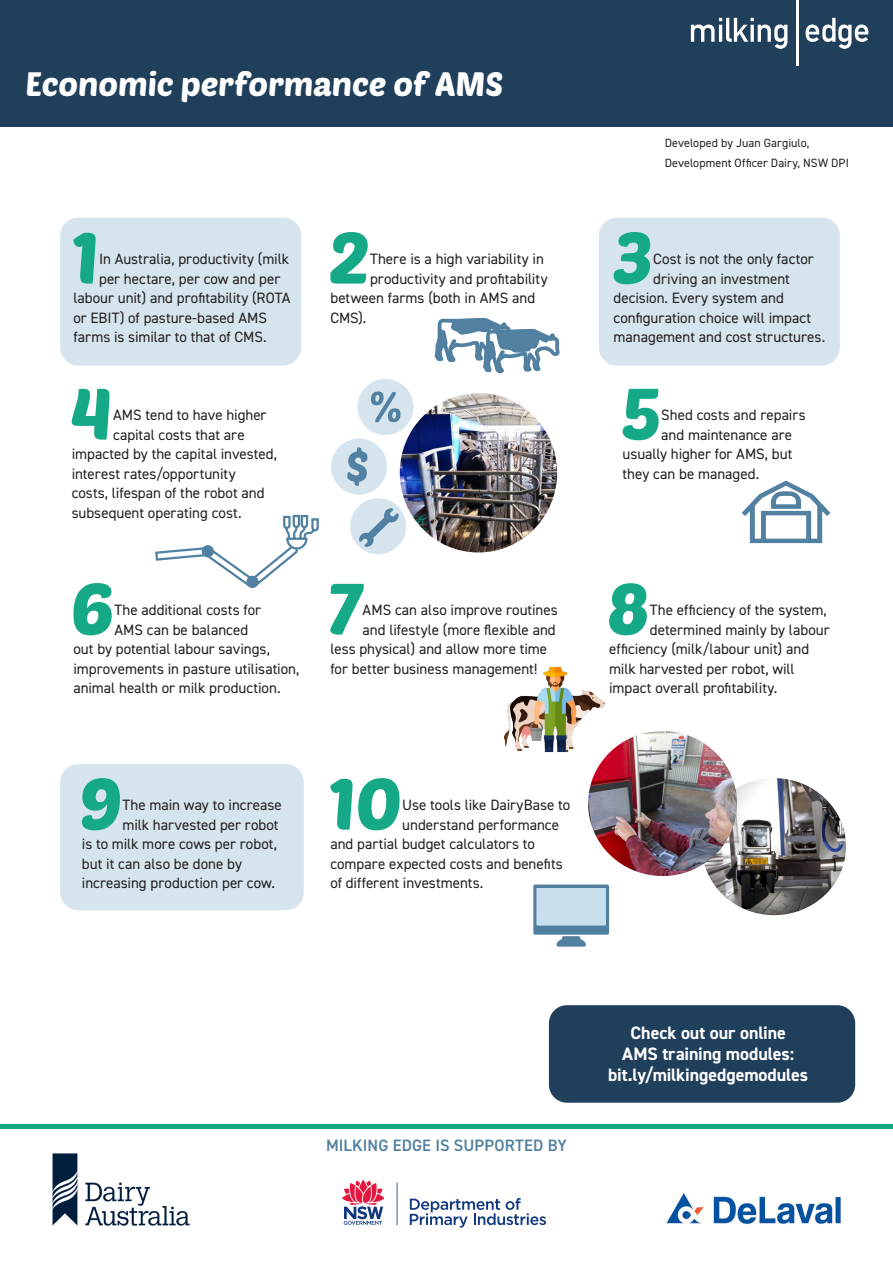
<style>
.page{position:relative;width:893px;height:1263px;background:#fff}
.page>*{position:absolute;margin:0;border:0;box-sizing:border-box;transform-origin:0 0}
.Body_sans_Cap{font:71.55px "Poetsen One";color:#15a988}
.H2_script{font:33px "Poetsen One";letter-spacing:-.005em;color:#fff}
.Body_sans_plain{font:700 18px/21px "DIN2014";letter-spacing:-.005em;color:#fff;text-align:center}
.t1{font:600 16.5px "DIN2014";letter-spacing:.01em;color:#5280a0}
.Body_sans_Cap-2{font:15px "DIN2014";color:#231f20}
.Body_sans_plain-2{font:12px/19.5px "DIN2014";letter-spacing:.005em;color:#231f20}
</style>
<div class="page">
<div style="left:60px;top:218px;width:241px;height:147px;background:#d5e4ed;border-radius:18px"></div>
<div style="left:60px;top:764px;width:244px;height:146px;background:#d5e4ed;border-radius:18px"></div>
<div style="left:0;top:0;width:893px;height:127px;background:#203f5b"></div>
<svg style="left:806px;top:18px;width:62px;height:31px"></svg>
<svg style="left:691px;top:18px;width:96px;height:31px"></svg>
<hr style="left:796px;top:0;width:2px;height:66px;background:#fff">
<div style="left:599px;top:218px;width:241px;height:147px;background:#d5e4ed;border-radius:18px"></div>
<svg style="left:410px;top:1198px;width:136px;height:29px"></svg>
<svg style="left:342px;top:1179px;width:43px;height:46px"></svg>
<hr style="left:397px;top:1182px;width:1px;height:43px;background:#113880">
<img style="left:52px;top:1153px;width:138px;height:73px">
<img style="left:666px;top:1193px;width:175px;height:32px">
<hr style="left:0;top:1125px;width:893px;height:4px;background:#15a988">
<div style="left:549px;top:1005px;width:306px;height:98px;background:#203f5b;border-radius:18px"></div>
<svg style="left:434px;top:317px;width:126px;height:56px"></svg>
<div style="left:357px;top:379px;width:57px;height:56px;background:#d5e4ed;border-radius:50%"></div>
<svg style="left:742px;top:481px;width:88px;height:62px"></svg>
<img style="left:400px;top:393px;width:157px;height:159px">
<svg style="left:371px;top:391px;width:29px;height:31px"></svg>
<div style="left:331px;top:438px;width:56px;height:57px;background:#d5e4ed;border-radius:50%"></div>
<img style="left:709px;top:778px;width:137px;height:137px">
<svg style="left:347px;top:447px;width:20px;height:39px"></svg>
<div style="left:350px;top:498px;width:56px;height:56px;background:#d5e4ed;border-radius:50%"></div>
<img style="left:588px;top:731px;width:149px;height:145px">
<svg style="left:155px;top:514px;width:164px;height:74px"></svg>
<svg style="left:359px;top:508px;width:41px;height:47px"></svg>
<svg style="left:533px;top:884px;width:76px;height:63px;background:#adc7d8"></svg>
<img style="left:505px;top:667px;width:101px;height:85px">
<svg style="left:587px;top:680px;width:14px;height:14px"></svg>
<p class="H2_script" style="left:26px;top:63px;width:479px">Economic performance of AMS</p>
<p class="Body_sans_Cap" style="left:72px;top:212px;width:29px">1</p>
<p class="Body_sans_Cap-2" style="left:99px;top:250px;width:191px">In Australia, productivity (milk</p>
<p class="Body_sans_Cap-2" style="left:99px;top:269px;width:183px">per hectare, per cow and per</p>
<p class="Body_sans_Cap-2" style="left:73px;top:289px;width:219px">labour unit) and profitability (ROTA</p>
<p class="Body_sans_Cap-2" style="left:73px;top:308px;width:195px">or EBIT) of pasture-based AMS</p>
<p class="Body_sans_Cap-2" style="left:73px;top:328px;width:195px">farms is similar to that of CMS.</p>
<p class="Body_sans_Cap" style="left:70px;top:368px;width:44px">4</p>
<p class="Body_sans_Cap-2" style="left:113px;top:406px;width:155px">AMS tend to have higher</p>
<p class="Body_sans_Cap-2" style="left:113px;top:425px;width:133px">capital costs that are</p>
<p class="Body_sans_Cap-2" style="left:72px;top:445px;width:207px">impacted by the capital invested,</p>
<p class="Body_sans_Cap-2" style="left:72px;top:464px;width:166px">interest rates/opportunity</p>
<p class="Body_sans_Cap-2" style="left:72px;top:484px;width:194px">costs, lifespan of the robot and</p>
<p class="Body_sans_Cap-2" style="left:72px;top:503px;width:171px">subsequent operating cost.</p>
<p class="Body_sans_Cap" style="left:70px;top:563px;width:46px">6</p>
<p class="Body_sans_Cap-2" style="left:114px;top:601px;width:148px">The additional costs for</p>
<p class="Body_sans_Cap-2" style="left:114px;top:620px;width:135px">AMS can be balanced</p>
<p class="Body_sans_Cap-2" style="left:73px;top:640px;width:198px">out by potential labour savings,</p>
<p class="Body_sans_Cap-2" style="left:73px;top:659px;width:228px">improvements in pasture utilisation,</p>
<p class="Body_sans_Cap-2" style="left:73px;top:679px;width:209px">animal health or milk production.</p>
<p class="Body_sans_Cap" style="left:329px;top:212px;width:43px">2</p>
<p class="Body_sans_Cap-2" style="left:370px;top:250px;width:175px">There is a high variability in</p>
<p class="Body_sans_Cap-2" style="left:370px;top:269px;width:179px">productivity and profitability</p>
<p class="Body_sans_Cap-2" style="left:330px;top:289px;width:206px">between farms (both in AMS and</p>
<p class="Body_sans_Cap-2" style="left:330px;top:308px;width:38px">CMS).</p>
<p class="Body_sans_Cap" style="left:327px;top:563px;width:37px">7</p>
<p class="Body_sans_Cap-2" style="left:363px;top:601px;width:197px">AMS can also improve routines</p>
<p class="Body_sans_Cap-2" style="left:363px;top:620px;width:195px">and lifestyle (more flexible and</p>
<p class="Body_sans_Cap-2" style="left:330px;top:640px;width:218px">less physical) and allow more time</p>
<p class="Body_sans_Cap-2" style="left:330px;top:659px;width:208px">for better business management!</p>
<p class="Body_sans_Cap" style="left:79px;top:758px;width:45px">9</p>
<p class="Body_sans_Cap-2" style="left:123px;top:796px;width:161px">The main way to increase</p>
<p class="Body_sans_Cap-2" style="left:123px;top:815px;width:158px">milk harvested per robot</p>
<p class="Body_sans_Cap-2" style="left:82px;top:835px;width:196px">is to milk more cows per robot,</p>
<p class="Body_sans_Cap-2" style="left:82px;top:854px;width:162px">but it can also be done by</p>
<p class="Body_sans_Cap-2" style="left:82px;top:874px;width:195px">increasing production per cow.</p>
<p class="Body_sans_Cap" style="left:329px;top:758px;width:75px">10</p>
<p class="Body_sans_Cap-2" style="left:402px;top:796px;width:170px">Use tools like DairyBase to</p>
<p class="Body_sans_Cap-2" style="left:402px;top:815px;width:158px">understand performance</p>
<p class="Body_sans_Cap-2" style="left:330px;top:835px;width:206px">and partial budget calculators to</p>
<p class="Body_sans_Cap-2" style="left:330px;top:854px;width:234px">compare expected costs and benefits</p>
<p class="Body_sans_Cap-2" style="left:330px;top:874px;width:155px">of different investments.</p>
<p class="Body_sans_plain-2" style="left:665px;top:133px;width:186px">Developed by Juan Gargiulo,<br>Development Officer Dairy, NSW DPI</p>
<p class="Body_sans_Cap" style="left:613px;top:212px;width:42px">3</p>
<p class="Body_sans_Cap-2" style="left:653px;top:250px;width:162px">Cost is not the only factor</p>
<p class="Body_sans_Cap-2" style="left:653px;top:269px;width:138px">driving an investment</p>
<p class="Body_sans_Cap-2" style="left:614px;top:289px;width:172px">decision. Every system and</p>
<p class="Body_sans_Cap-2" style="left:614px;top:308px;width:199px">configuration choice will impact</p>
<p class="Body_sans_Cap-2" style="left:614px;top:328px;width:213px">management and cost structures.</p>
<p class="Body_sans_Cap" style="left:621px;top:368px;width:42px">5</p>
<p class="Body_sans_Cap-2" style="left:661px;top:406px;width:146px">Shed costs and repairs</p>
<p class="Body_sans_Cap-2" style="left:661px;top:425px;width:132px">and maintenance are</p>
<p class="Body_sans_Cap-2" style="left:623px;top:445px;width:171px">usually higher for AMS, but</p>
<p class="Body_sans_Cap-2" style="left:623px;top:464px;width:138px">they can be managed.</p>
<p class="Body_sans_Cap" style="left:607px;top:563px;width:45px">8</p>
<p class="Body_sans_Cap-2" style="left:650px;top:601px;width:178px">The efficiency of the system,</p>
<p class="Body_sans_Cap-2" style="left:650px;top:620px;width:181px">determined mainly by labour</p>
<p class="Body_sans_Cap-2" style="left:609px;top:640px;width:202px">efficiency (milk/labour unit) and</p>
<p class="Body_sans_Cap-2" style="left:609px;top:659px;width:187px">milk harvested per robot, will</p>
<p class="Body_sans_Cap-2" style="left:609px;top:679px;width:170px">impact overall profitability.</p>
<h3 class="t1" style="left:326px;top:1134px;width:242px">MILKING EDGE IS SUPPORTED BY</h3>
<p class="Body_sans_plain" style="left:608px;top:1022px;width:202px">Check out our online<br>AMS training modules: bit.ly/milkingedgemodules</p>
</div>
